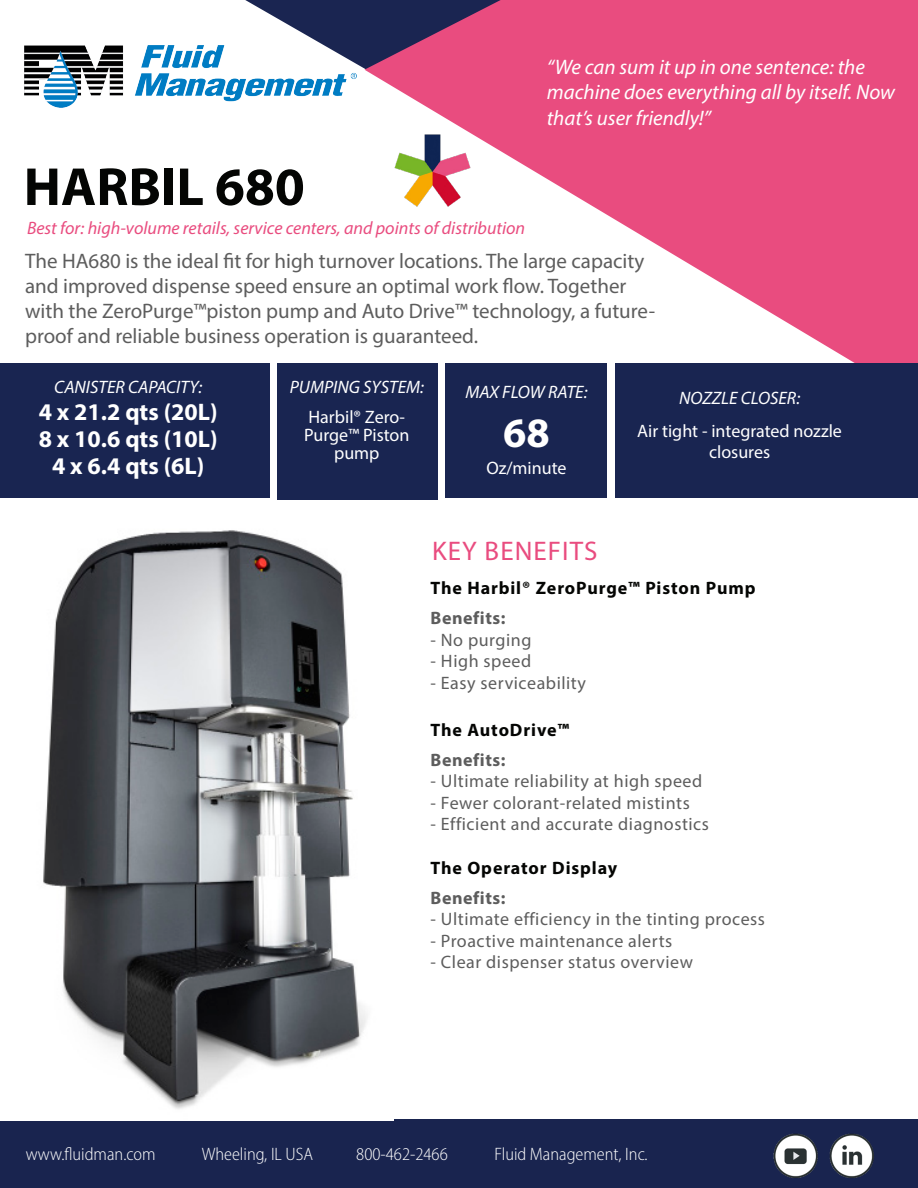
<style>
.page{position:relative;width:918px;height:1188px;background:#fff}
.page>*{position:absolute;margin:0;border:0;box-sizing:border-box;transform-origin:0 0}
.t1{font:700 54px "Myriad Pro";color:#040503}
.t2{font:700 42px "Myriad Pro";color:#fff}
.t3{font:27px "Myriad Pro";letter-spacing:.04em;color:#e94c7f}
.t4{font:700 24px "Myriad Pro";color:#fff}
.t5{font:21px/25.2px "Myriad Pro";color:#5d5d5d}
.t6{font:italic 21px/25.2px "Myriad Pro";color:#fff}
.t7{font:18px "Myriad Pro";letter-spacing:.03em;color:#5d5d5d}
.t8{font:18px/18px "Myriad Pro";color:#fff;text-align:center}
.t9{font:italic 18px "Myriad Pro";color:#e94c7f}
.t10{font:300 semi-condensed 18px "Myriad Pro";color:#fff}
.t11{font:700 18px "Myriad Pro";letter-spacing:.05em;color:#040503}
.t12{font:italic 18px "Myriad Pro";color:#fff}
.t13{font:700 18px "Myriad Pro";letter-spacing:.03em;color:#5d5d5d}
</style>
<div class="page">
<svg style="left:245px;top:0;width:120px;height:70px"></svg>
<svg style="left:365px;top:0;width:553px;height:401px;fill:#e94c7f"></svg>
<div style="left:0;top:1120px;width:918px;height:68px;background:#19244f"></div>
<img style="left:773px;top:1133px;width:101px;height:45px">
<img style="left:43px;top:530px;width:324px;height:579px">
<div style="left:0;top:363px;width:270px;height:135px;background:#192551"></div>
<div style="left:277px;top:363px;width:160px;height:137px;background:#192551"></div>
<div style="left:446px;top:363px;width:162px;height:135px;background:#192551"></div>
<div style="left:616px;top:363px;width:302px;height:135px;background:#192551"></div>
<img style="left:387px;top:123px;width:93px;height:92px">
<img style="left:24px;top:45px;width:333px;height:62px">
<p class="t1" style="left:24px;top:152px;width:283px">HARBIL 680</p>
<p class="t9" style="left:27px;top:217px;width:500px">Best for: high-volume retails, service centers, and points of distribution</p>
<p class="t6" style="left:547px;top:54px;width:350px">“We can sum it up in one sentence: the machine does everything all by itself. Now that’s user friendly!”</p>
<p class="t5" style="left:25px;top:248px;width:631px">The HA680 is the ideal fit for high turnover locations. The large capacity and improved dispense speed ensure an optimal work flow. Together with the ZeroPurge™piston pump and Auto Drive™ technology, a future&shy;proof and reliable business operation is guaranteed.</p>
<p class="t12" style="left:54px;top:376px;width:149px">CANISTER CAPACITY:</p>
<p class="t4" style="left:39px;top:396px;width:180px">4 x 21.2 qts (20L)</p>
<p class="t4" style="left:39px;top:423px;width:180px">8 x 10.6 qts (10L)</p>
<p class="t4" style="left:52px;top:450px;width:154px">4 x 6.4 qts (6L)</p>
<p class="t12" style="left:290px;top:375px;width:136px">PUMPING SYSTEM:</p>
<p class="t8" style="left:304px;top:407px;width:107px">Harbil® Zero-<br>Purge™ Piston pump</p>
<p class="t12" style="left:465px;top:381px;width:124px">MAX FLOW RATE:</p>
<p class="t2" style="left:503px;top:405px;width:48px">68</p>
<p class="t8" style="left:486px;top:459px;width:82px">Oz/minute</p>
<p class="t3" style="left:432px;top:535px;width:167px">KEY BENEFITS</p>
<p class="t12" style="left:679px;top:386px;width:123px">NOZZLE CLOSER:</p>
<p class="t8" style="left:637px;top:420px;width:206px;line-height:21px">Air tight - integrated nozzle closures</p>
<p class="t11" style="left:430px;top:576px;width:327px">The Harbil® ZeroPurge™ Piston Pump</p>
<p class="t13" style="left:430px;top:606px;width:77px">Benefits:</p>
<p class="t7" style="left:430px;top:628px;width:102px">- No purging</p>
<p class="t7" style="left:430px;top:650px;width:102px">- High speed</p>
<p class="t7" style="left:430px;top:672px;width:157px">- Easy serviceability</p>
<p class="t11" style="left:430px;top:718px;width:140px">The AutoDrive™</p>
<p class="t13" style="left:430px;top:748px;width:77px">Benefits:</p>
<p class="t7" style="left:430px;top:770px;width:273px">- Ultimate reliability at high speed</p>
<p class="t7" style="left:430px;top:792px;width:261px">- Fewer colorant-related mistints</p>
<p class="t7" style="left:430px;top:813px;width:280px">- Efficient and accurate diagnostics</p>
<p class="t11" style="left:430px;top:856px;width:188px">The Operator Display</p>
<p class="t13" style="left:430px;top:886px;width:77px">Benefits:</p>
<p class="t7" style="left:430px;top:908px;width:336px">- Ultimate efficiency in the tinting process</p>
<p class="t7" style="left:430px;top:930px;width:243px">- Proactive maintenance alerts</p>
<p class="t7" style="left:430px;top:951px;width:264px">- Clear dispenser status overview</p>
<p class="t10" style="left:26px;top:1143px;width:131px">www.fluidman.com</p>
<p class="t10" style="left:202px;top:1143px;width:113px">Wheeling, IL USA</p>
<p class="t10" style="left:356px;top:1143px;width:93px">800-462-2466</p>
<p class="t10" style="left:495px;top:1143px;width:155px">Fluid Management, Inc.</p>
</div>
